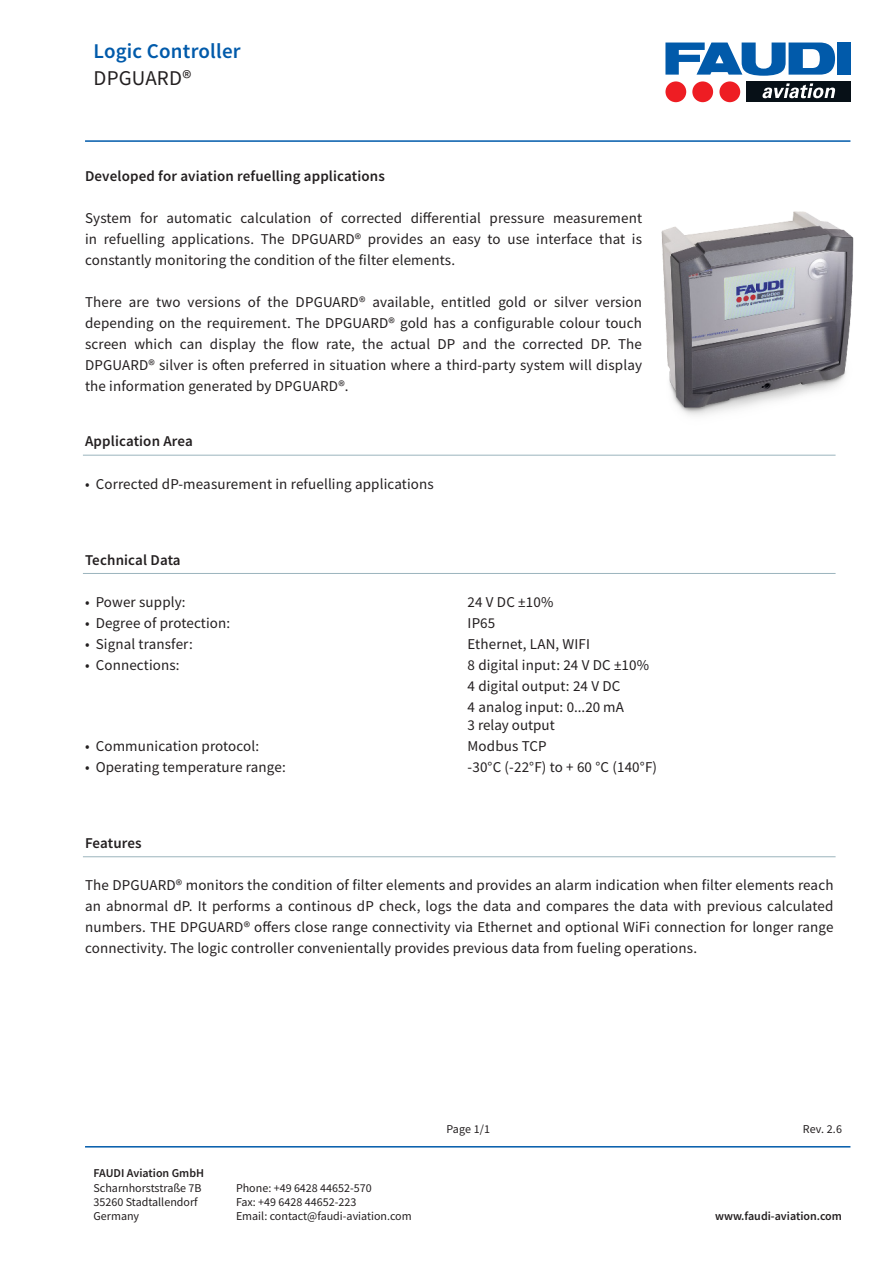
<style>
.page{position:relative;width:893px;height:1263px;background:#fff}
.page>*{position:absolute;margin:0;border:0;box-sizing:border-box;transform-origin:0 0}
.t1{font:600 21px "Source Sans Pro";letter-spacing:.01em;color:#015aaa}
.t2{font:21px "Source Sans Pro";letter-spacing:.01em;color:#231f20}
.Bodytext_Einzug_ohne{font:15px/21px "Source Sans Pro";letter-spacing:.01em;color:#231f20;text-align:justify}
.Bodytext_Einzug_1_4{font:15px/21px "Source Sans Pro";letter-spacing:.01em;color:#231f20;text-align:justify}
.Feature_ohne_Bullet{font:15px "Source Sans Pro";letter-spacing:.01em;color:#231f20}
.Bodytext_Headline{font:600 15px "Source Sans Pro";letter-spacing:.01em;color:#231f20}
.Features_Headline{font:600 15px "Source Sans Pro";letter-spacing:.01em;color:#231f20}
.t3{font:12px/14.4px "Source Sans Pro";color:#231f20}
.t4{font:600 12px "Source Sans Pro";color:#231f20}
</style>
<div class="page">
<hr style="left:85px;top:1146px;width:765px;height:1px;background:#015aaa">
<hr style="left:85px;top:140px;width:765px;height:2px;background:#015aaa">
<div style="left:719px;top:81px;width:21px;height:21px;background:#ee1d23;border-radius:50%"></div>
<div style="left:837px;top:43px;width:13px;height:32px;background:#015aaa"></div>
<svg style="left:665px;top:43px;width:170px;height:33px"></svg>
<div style="left:692px;top:81px;width:21px;height:21px;background:#ee1d23;border-radius:50%"></div>
<div style="left:665px;top:81px;width:21px;height:21px;background:#ee1d23;border-radius:50%"></div>
<div style="left:746px;top:81px;width:104px;height:21px;background:#071017"></div>
<svg style="left:762px;top:83px;width:73px;height:15px"></svg>
<img style="left:656px;top:211px;width:198px;height:244px">
<hr style="left:83px;top:455px;width:753px;height:1px;background:#9bb4bd">
<hr style="left:83px;top:573px;width:753px;height:1px;background:#9bb4bd">
<hr style="left:83px;top:856px;width:753px;height:1px;background:#9bb4bd">
<h1 class="t1" style="left:94px;top:38px;width:149px">Logic Controller</h1>
<h1 class="t2" style="left:94px;top:65px;width:99px">DPGUARD®</h1>
<p class="Bodytext_Headline" style="left:85px;top:166px;width:301px">Developed for aviation refuelling applications</p>
<p class="Bodytext_Einzug_1_4" style="left:85px;top:208px;width:558px">System for automatic calculation of corrected differential pressure measurement in refuelling applications. The DPGUARD® provides an easy to use interface that is constantly monitoring the condition of the filter elements.</p>
<p class="Bodytext_Einzug_1_4" style="left:85px;top:292px;width:558px">There are two versions of the DPGUARD® available, entitled gold or silver version depending on the requirement. The DPGUARD® gold has a configurable colour touch screen which can display the flow rate, the actual DP and the corrected DP. The DPGUARD® silver is often preferred in situation where a third-party system will display the information generated by DPGUARD®.</p>
<p class="Features_Headline" style="left:85px;top:432px;width:109px">Application Area</p>
<p class="Bodytext_Einzug_ohne" style="left:85px;top:473px;width:350px">• Corrected dP-measurement in refuelling applications</p>
<p class="Features_Headline" style="left:85px;top:550px;width:97px">Technical Data</p>
<p class="Bodytext_Einzug_ohne" style="left:85px;top:591px;width:102px">• Power supply:</p>
<p class="Bodytext_Einzug_ohne" style="left:468px;top:591px;width:87px">24 V DC ±10%</p>
<p class="Bodytext_Einzug_ohne" style="left:85px;top:612px;width:147px">• Degree of protection:</p>
<p class="Bodytext_Einzug_ohne" style="left:468px;top:612px;width:29px">IP65</p>
<p class="Bodytext_Einzug_ohne" style="left:85px;top:633px;width:109px">• Signal transfer:</p>
<p class="Bodytext_Einzug_ohne" style="left:468px;top:633px;width:124px">Ethernet, LAN, WIFI</p>
<p class="Bodytext_Einzug_ohne" style="left:85px;top:654px;width:96px">• Connections:</p>
<p class="Bodytext_Einzug_ohne" style="left:468px;top:654px;width:183px">8 digital input: 24 V DC ±10%</p>
<p class="Feature_ohne_Bullet" style="left:468px;top:676px;width:154px">4 digital output: 24 V DC</p>
<p class="Feature_ohne_Bullet" style="left:468px;top:697px;width:158px">4 analog input: 0...20 mA</p>
<p class="Feature_ohne_Bullet" style="left:468px;top:715px;width:89px">3 relay output</p>
<p class="Bodytext_Einzug_ohne" style="left:85px;top:735px;width:176px">• Communication protocol:</p>
<p class="Bodytext_Einzug_ohne" style="left:468px;top:735px;width:81px">Modbus TCP</p>
<p class="Bodytext_Einzug_ohne" style="left:85px;top:756px;width:202px">• Operating temperature range:</p>
<p class="Bodytext_Einzug_ohne" style="left:468px;top:756px;width:191px">-30°C (-22°F) to + 60 °C (140°F)</p>
<p class="Features_Headline" style="left:85px;top:833px;width:58px">Features</p>
<p class="Bodytext_Einzug_ohne" style="left:85px;top:875px;width:750px">The DPGUARD® monitors the condition of filter elements and provides an alarm indication when filter elements reach an abnormal dP. It performs a continous dP check, logs the data and compares the data with previous calculated numbers. THE DPGUARD® offers close range connectivity via Ethernet and optional WiFi connection for longer range connectivity. The logic controller convenientally provides previous data from fueling operations.</p>
<p class="t4" style="left:94px;top:1165px;width:112px">FAUDI Aviation GmbH</p>
<p class="t3" style="left:94px;top:1180px;width:110px">Scharnhorststraße 7B<br>35260 Stadtallendorf<br>Germany</p>
<p class="t3" style="left:236px;top:1180px;width:177px">Phone: +49 6428 44652-570<br>Fax: +49 6428 44652-223<br>Email: contact@faudi-aviation.com</p>
<p class="t3" style="left:446px;top:1122px;width:45px">Page 1/1</p>
<p class="t3" style="left:803px;top:1122px;width:41px">Rev. 2.6</p>
<p class="t4" style="left:715px;top:1208px;width:128px">www.faudi-aviation.com</p>
</div>
